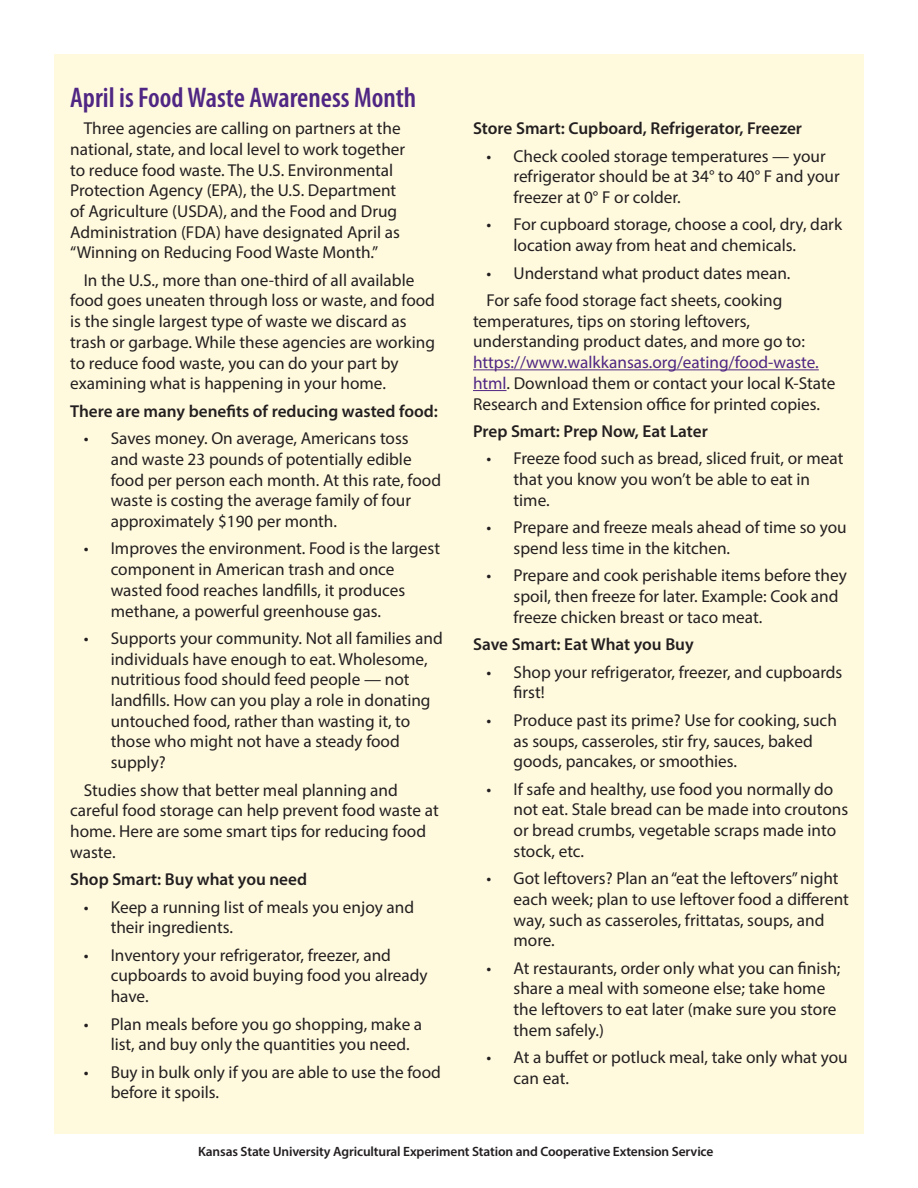
<style>
.page{position:relative;width:918px;height:1188px;background:#fff}
.page>*{position:absolute;margin:0;border:0;box-sizing:border-box;transform-origin:0 0}
.t1{font:600 condensed 28.5px "Myriad Pro";color:#4f2683}
.t2{font:17.25px/20.7px "Myriad Pro";color:#231f20}
.t3{font:600 17.25px "Myriad Pro";color:#231f20}
.t4{font:600 13.5px "Myriad Pro";letter-spacing:-.01em;color:#231f20}
.s1{color:#4f2683}
</style>
<div class="page">
<div style="left:54px;top:54px;width:810px;height:1080px;background:#fffade"></div>
<hr style="left:473px;top:369px;width:346px;height:1px;background:#4f2683">
<hr style="left:473px;top:390px;width:34px;height:1px;background:#4f2683">
<h1 class="t1" style="left:70px;top:82px;width:348px">April is Food Waste Awareness Month</h1>
<p class="t2" style="left:70px;top:118px;width:337px;text-indent:14px">Three agencies are calling on partners at the national, state, and local level to work together to reduce food waste. The U.S. Environmental Protection Agency (EPA), the U.S. Department of Agriculture (USDA), and the Food and Drug Administration (FDA) have designated April as “Winning on Reducing Food Waste Month.”</p>
<p class="t2" style="left:70px;top:269px;width:366px;text-indent:14px">In the U.S., more than one-third of all available food goes uneaten through loss or waste, and food is the single largest type of waste we discard as trash or garbage. While these agencies are working to reduce food waste, you can do your part by examining what is happening in your home.</p>
<p class="t3" style="left:70px;top:400px;width:369px">There are many benefits of reducing wasted food:</p>
<p class="t2" style="left:111px;top:428px;width:332px;text-indent:-27px">• Saves money. On average, Americans toss<br>and waste 23 pounds of potentially edible food per person each month. At this rate, food waste is costing the average family of four approximately $190 per month.</p>
<p class="t2" style="left:111px;top:538px;width:331px;text-indent:-27px">• Improves the environment. Food is the largest component in American trash and once wasted food reaches landfills, it produces methane, a powerful greenhouse gas.</p>
<p class="t2" style="left:111px;top:628px;width:334px;text-indent:-27px">• Supports your community. Not all families and individuals have enough to eat. Wholesome, nutritious food should feed people — not landfills. How can you play a role in donating untouched food, rather than wasting it, to those who might not have a steady food supply?</p>
<p class="t2" style="left:70px;top:779px;width:370px;text-indent:14px">Studies show that better meal planning and careful food storage can help prevent food waste at home. Here are some smart tips for reducing food waste.</p>
<p class="t3" style="left:70px;top:868px;width:238px">Shop Smart: Buy what you need</p>
<p class="t2" style="left:111px;top:896px;width:305px;text-indent:-27px">• Keep a running list of meals you enjoy and their ingredients.</p>
<p class="t2" style="left:111px;top:944px;width:319px;text-indent:-27px">• Inventory your refrigerator, freezer, and cupboards to avoid buying food you already have.</p>
<p class="t2" style="left:111px;top:1013px;width:313px;text-indent:-27px">• Plan meals before you go shopping, make a list, and buy only the quantities you need.</p>
<p class="t2" style="left:111px;top:1061px;width:332px;text-indent:-27px">• Buy in bulk only if you are able to use the food before it spoils.</p>
<p class="t3" style="left:473px;top:117px;width:331px">Store Smart: Cupboard, Refrigerator, Freezer</p>
<p class="t2" style="left:514px;top:145px;width:328px;text-indent:-27px">• Check cooled storage temperatures — your refrigerator should be at 34° to 40° F and your freezer at 0° F or colder.</p>
<p class="t2" style="left:514px;top:214px;width:330px;text-indent:-27px">• For cupboard storage, choose a cool, dry, dark location away from heat and chemicals.</p>
<p class="t2" style="left:487px;top:259px;width:305px;line-height:27.5px">• Understand what product dates mean.<br>For safe food storage fact sheets, cooking</p>
<p class="t2" style="left:473px;top:310px;width:333px">temperatures, tips on storing leftovers, understanding product dates, and more go to:</p>
<p class="t2" style="left:473px;top:352px;width:364px"><span class="s1">https://www.walkkansas.org/eating/food-waste. html</span>. Download them or contact your local K-State<br>Research and Extension office for printed copies.</p>
<p class="t3" style="left:473px;top:420px;width:236px">Prep Smart: Prep Now, Eat Later</p>
<p class="t2" style="left:514px;top:448px;width:331px;text-indent:-27px">• Freeze food such as bread, sliced fruit, or meat that you know you won’t be able to eat in time.</p>
<p class="t2" style="left:514px;top:517px;width:335px;text-indent:-27px">• Prepare and freeze meals ahead of time so you spend less time in the kitchen.</p>
<p class="t2" style="left:514px;top:565px;width:335px;text-indent:-27px">• Prepare and cook perishable items before they spoil, then freeze for later. Example: Cook and freeze chicken breast or taco meat.</p>
<p class="t3" style="left:473px;top:633px;width:222px">Save Smart: Eat What you Buy</p>
<p class="t2" style="left:514px;top:661px;width:330px;text-indent:-27px">• Shop your refrigerator, freezer, and cupboards first!</p>
<p class="t2" style="left:514px;top:709px;width:325px;text-indent:-27px">• Produce past its prime? Use for cooking, such as soups, casseroles, stir fry, sauces, baked goods, pancakes, or smoothies.</p>
<p class="t2" style="left:514px;top:778px;width:336px;text-indent:-27px">• If safe and healthy, use food you normally do not eat. Stale bread can be made into croutons or bread crumbs, vegetable scraps made into stock, etc.</p>
<p class="t2" style="left:514px;top:868px;width:337px;text-indent:-27px">• Got leftovers? Plan an “eat the leftovers” night each week; plan to use leftover food a different way, such as casseroles, frittatas, soups, and more.</p>
<p class="t2" style="left:514px;top:957px;width:329px;text-indent:-27px">• At restaurants, order only what you can finish; share a meal with someone else; take home the leftovers to eat later (make sure you store them safely.)</p>
<p class="t2" style="left:514px;top:1047px;width:336px;text-indent:-27px">• At a buffet or potluck meal, take only what you can eat.</p>
<p class="t4" style="left:198px;top:1143px;width:517px">Kansas State University Agricultural Experiment Station and Cooperative Extension Service</p>
</div>
